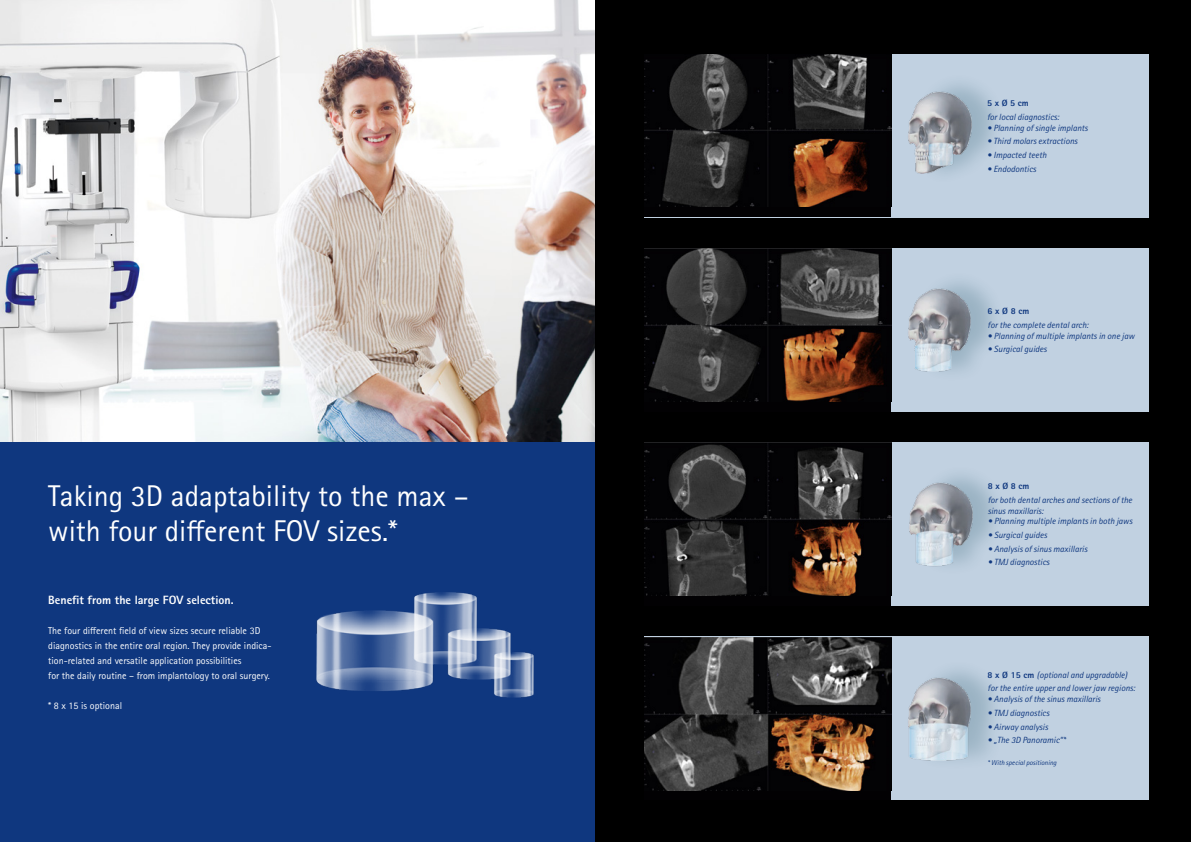
<style>
.page{position:relative;width:1191px;height:842px;background:#fff}
.page>*{position:absolute;margin:0;border:0;box-sizing:border-box;transform-origin:0 0}
.t1{font:30px/35px "Rotis Sans Serif Pro Cyr";color:#fff}
.t2{font:800 12px "Rotis Sans Serif Pro Cyr";color:#fff}
.t3{font:10px/15px "Rotis Sans Serif Pro Cyr";color:#fff}
.t4{font:italic 9px/10.8px "Rotis Sans Serif Pro Cyr";color:#0f377f}
.t5{font:800 9px "Rotis Sans Serif Pro Cyr";color:#0f377f}
.t6{font:italic 7px "Rotis Sans Serif Pro Cyr";color:#0f377f}
.s1{font-weight:800;font-style:normal}
</style>
<div class="page">
<img style="left:0;top:0;width:595px;height:442px">
<div style="left:0;top:442px;width:1191px;height:400px;background:#0f377f"></div>
<div style="left:595px;top:0;width:596px;height:842px;background:#000"></div>
<div style="left:643px;top:54px;width:505px;height:164px;background:#c1d1e1"></div>
<div style="left:644px;top:55px;width:247px;height:162px;background:#020103"></div>
<img style="left:644px;top:55px;width:247px;height:152px">
<div style="left:912px;top:72px;width:94px;height:112px;background:#003a4c;opacity:.2"></div>
<img style="left:908px;top:89px;width:68px;height:85px">
<div style="left:643px;top:248px;width:505px;height:164px;background:#c1d1e1"></div>
<div style="left:644px;top:249px;width:247px;height:162px;background:#020103"></div>
<img style="left:644px;top:249px;width:247px;height:153px">
<div style="left:912px;top:270px;width:93px;height:113px;background:#003a4c;opacity:.2"></div>
<img style="left:908px;top:287px;width:67px;height:85px">
<div style="left:643px;top:442px;width:505px;height:164px;background:#c1d1e1"></div>
<div style="left:644px;top:443px;width:247px;height:162px;background:#020103"></div>
<img style="left:644px;top:443px;width:247px;height:153px">
<div style="left:913px;top:464px;width:93px;height:112px;background:#003a4c;opacity:.2"></div>
<img style="left:909px;top:481px;width:68px;height:85px">
<div style="left:643px;top:636px;width:505px;height:164px;background:#c1d1e1"></div>
<div style="left:644px;top:637px;width:247px;height:163px;background:#020103"></div>
<img style="left:644px;top:637px;width:247px;height:153px">
<div style="left:912px;top:658px;width:93px;height:113px;background:#003a4c;opacity:.2"></div>
<img style="left:908px;top:676px;width:67px;height:85px">
<img style="left:316px;top:592px;width:218px;height:106px">
<h1 class="t1" style="left:48px;top:478px;width:422px">Taking 3D adaptability to the max – with four different FOV sizes.*</h1>
<h2 class="t2" style="left:48px;top:592px;width:187px">Benefit from the large FOV selection.</h2>
<p class="t3" style="left:48px;top:623px;width:225px">The four different field of view sizes secure reliable 3D diagnostics in the entire oral region. They provide indica&shy;tion-related and versatile application possibilities<br>for the daily routine – from implantology to oral surgery.</p>
<p class="t3" style="left:48px;top:698px;width:75px">* 8 x 15 is optional</p>
<p class="t5" style="left:987px;top:98px;width:43px">5 x Ø 5 cm</p>
<p class="t4" style="left:987px;top:112px;width:73px">for local diagnostics:</p>
<p class="t4" style="left:987px;top:122px;width:102px">• Planning of single implants</p>
<p class="t4" style="left:987px;top:136px;width:92px">• Third molars extractions</p>
<p class="t4" style="left:987px;top:150px;width:61px">• Impacted teeth</p>
<p class="t4" style="left:987px;top:163px;width:51px">• Endodontics</p>
<p class="t5" style="left:987px;top:305px;width:43px">6 x Ø 8 cm</p>
<p class="t4" style="left:987px;top:319px;width:102px">for the complete dental arch:</p>
<p class="t4" style="left:987px;top:330px;width:149px">• Planning of multiple implants in one jaw</p>
<p class="t4" style="left:987px;top:344px;width:61px">• Surgical guides</p>
<p class="t5" style="left:987px;top:480px;width:43px">8 x Ø 8 cm</p>
<p class="t4" style="left:987px;top:494px;width:146px">for both dental arches and sections of the sinus maxillaris:</p>
<p class="t4" style="left:987px;top:516px;width:146px">• Planning multiple implants in both jaws</p>
<p class="t4" style="left:987px;top:530px;width:61px">• Surgical guides</p>
<p class="t4" style="left:987px;top:543px;width:101px">• Analysis of sinus maxillaris</p>
<p class="t4" style="left:987px;top:557px;width:63px">• TMJ diagnostics</p>
<p class="t4" style="left:987px;top:668px;width:149px;line-height:13.6px"><span class="s1">8 x Ø 15 cm</span> (optional and upgradable) for the entire upper and lower jaw regions:</p>
<p class="t4" style="left:987px;top:694px;width:115px">• Analysis of the sinus maxillaris</p>
<p class="t4" style="left:987px;top:707px;width:63px">• TMJ diagnostics</p>
<p class="t4" style="left:987px;top:721px;width:62px">• Airway analysis</p>
<p class="t4" style="left:987px;top:735px;width:80px">• „The 3D Panoramic“*</p>
<p class="t6" style="left:987px;top:759px;width:71px">* With special positioning</p>
</div>
